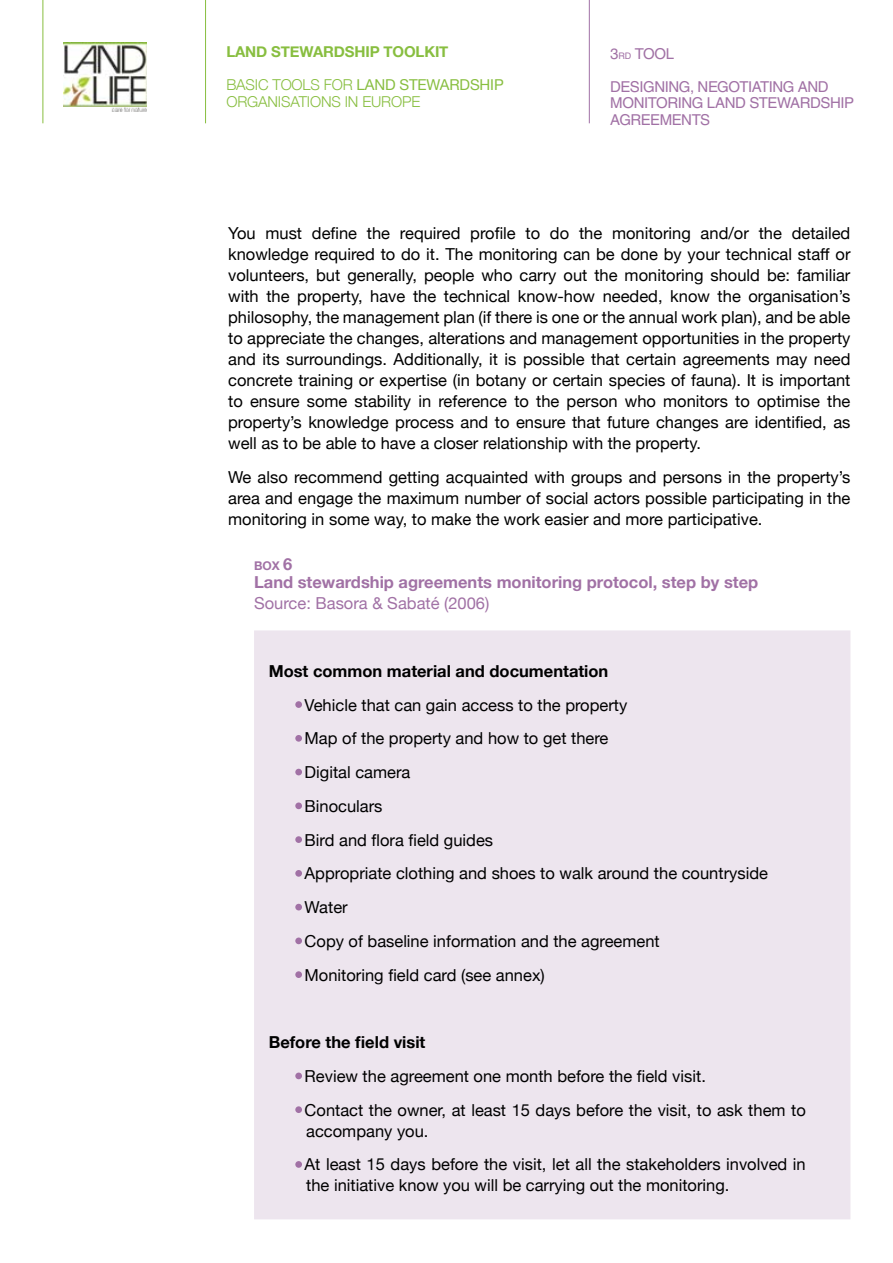
<style>
.page{position:relative;width:893px;height:1263px;background:#fff}
.page>*{position:absolute;margin:0;border:0;box-sizing:border-box;transform-origin:0 0}
.t1{font:16.5px/21px "Helvetica Neue";color:#000}
.t2{font:700 16.5px "Helvetica Neue";color:#a171a5}
.t3{font:700 16.5px "Helvetica Neue";color:#000}
.t4{font:16.5px "Helvetica Neue";color:#a171a5}
.t5{font:15px/16.5px "Helvetica LT Std";letter-spacing:-.03em;color:#a171a5}
.t6{font:300 15px "Helvetica Neue";letter-spacing:-.01em;color:#88be40}
.t7{font:700 15px "Helvetica Neue";letter-spacing:-.01em;color:#88be40}
.t8{font:15px "Helvetica Neue";color:#88be40}
.t9{font:700 12px "Helvetica Neue";color:#a171a5}
.s1{font-weight:400}
.s2{font-size:9px}
.s3{font-size:16.5px}
</style>
<div class="page">
<hr style="left:205px;top:0;width:1px;height:123px;background:#88be40">
<img style="left:64px;top:43px;width:82px;height:68px">
<hr style="left:43px;top:0;width:1px;height:123px;background:#88be40">
<hr style="left:589px;top:0;width:1px;height:123px;background:#a171a5">
<div style="left:254px;top:630px;width:596px;height:589px;background:#ede5ee"></div>
<div style="left:295px;top:701px;width:7px;height:7px;background:#a171a5;border-radius:50%"></div>
<div style="left:295px;top:735px;width:7px;height:7px;background:#a171a5;border-radius:50%"></div>
<div style="left:295px;top:769px;width:7px;height:6px;background:#a171a5;border-radius:50%"></div>
<div style="left:295px;top:802px;width:7px;height:7px;background:#a171a5;border-radius:50%"></div>
<div style="left:295px;top:836px;width:7px;height:7px;background:#a171a5;border-radius:50%"></div>
<div style="left:295px;top:870px;width:7px;height:7px;background:#a171a5;border-radius:50%"></div>
<div style="left:295px;top:904px;width:7px;height:6px;background:#a171a5;border-radius:50%"></div>
<div style="left:295px;top:937px;width:7px;height:7px;background:#a171a5;border-radius:50%"></div>
<div style="left:295px;top:971px;width:7px;height:7px;background:#a171a5;border-radius:50%"></div>
<div style="left:295px;top:1072px;width:7px;height:7px;background:#a171a5;border-radius:50%"></div>
<div style="left:295px;top:1106px;width:7px;height:7px;background:#a171a5;border-radius:50%"></div>
<div style="left:295px;top:1161px;width:7px;height:7px;background:#a171a5;border-radius:50%"></div>
<p class="t7" style="left:226px;top:40px;width:224px">Land Stewardship Toolkit</p>
<p class="t6" style="left:226px;top:73px;width:225px">BASIC TOOLS FOR <span class="s1">land STEWARD</span></p>
<p class="t8" style="left:470px;top:74px;width:35px">ship</p>
<p class="t6" style="left:226px;top:89px;width:194px">ORGANISATIONS IN EUROPE</p>
<p class="t5" style="left:610px;top:45px;width:36px">3<span class="s2">RD</span> TOOL</p>
<p class="t5" style="left:610px;top:78px;width:245px">DESIGNING, NEGOTIATING AND<br>MONITORING LAND STEWARDSHIP<br>AGREEMENTS</p>
<p class="t1" style="left:228px;top:224px;width:624px;text-align:justify">You must define the required profile to do the monitoring and/or the detailed knowledge required to do it. The monitoring can be done by your technical staff or volunteers, but generally, people who carry out the monitoring should be: familiar with the property, have the technical know-how needed, know the organisation’s philosophy, the management plan (if there is one or the annual work plan), and be able to appreciate the changes, alterations and management opportunities in the property and its surroundings. Additionally, it is possible that certain agreements may need concrete training or expertise (in botany or certain species of fauna). It is important to ensure some stability in reference to the person who monitors to optimise the property’s knowledge process and to ensure that future changes are identified, as well as to be able to have a closer relationship with the property.</p>
<p class="t1" style="left:228px;top:467px;width:624px;text-align:justify">We also recommend getting acquainted with groups and persons in the property’s area and engage the maximum number of social actors possible participating in the monitoring in some way, to make the work easier and more participative.</p>
<p class="t9" style="left:254px;top:556px;width:40px">BOX <span class="s3">6</span></p>
<p class="t2" style="left:254px;top:569px;width:506px">Land stewardship agreements monitoring protocol, step by step</p>
<p class="t4" style="left:254px;top:591px;width:237px">Source: Basora &amp; Sabaté (2006)</p>
<p class="t3" style="left:269px;top:658px;width:341px">Most common material and documentation</p>
<p class="t1" style="left:305px;top:689px;width:465px;line-height:33.8px">Vehicle that can gain access to the property<br>Map of the property and how to get there<br>Digital camera<br>Binoculars<br>Bird and flora field guides<br>Appropriate clothing and shoes to walk around the countryside<br>Water<br>Copy of baseline information and the agreement<br>Monitoring field card (see annex)</p>
<p class="t3" style="left:269px;top:1029px;width:158px">Before the field visit</p>
<p class="t1" style="left:305px;top:1060px;width:503px;line-height:33.8px">Review the agreement one month before the field visit.<br>Contact the owner, at least 15 days before the visit, to ask them to</p>
<p class="t1" style="left:305px;top:1115px;width:503px;line-height:33.8px">accompany you.<br>At least 15 days before the visit, let all the stakeholders involved in</p>
<p class="t1" style="left:306px;top:1176px;width:425px">the initiative know you will be carrying out the monitoring.</p>
</div>
